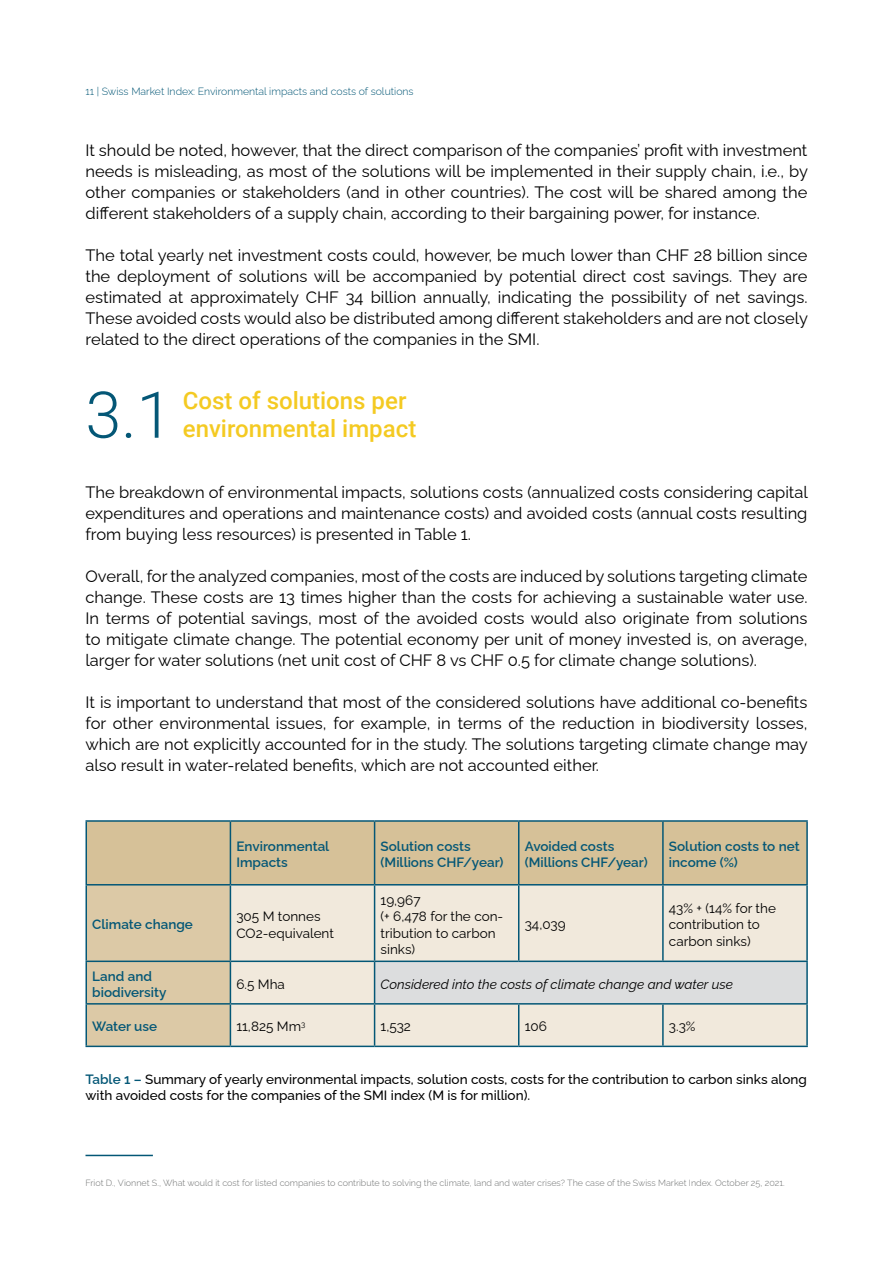
<style>
.page{position:relative;width:893px;height:1263px;background:#fff}
.page>*{position:absolute;margin:0;border:0;box-sizing:border-box;transform-origin:0 0}
.t1{font:300 64.5px "Roboto";color:#045776}
.t2{font:500 24px "Roboto";color:#f4ca22}
.t3{font:100 16.5px/21px "Raleway";color:#000;text-align:justify}
.t4{font:500 13.5px/16.2px "Raleway";color:#000}
.t5{font:600 13.5px/16.2px "Raleway";color:#045776}
.t6{font:100 13.5px/16.2px "Raleway";color:#000}
.t7{font:italic 100 13.5px "Raleway";color:#000}
.t8{font:100 10.5px "Raleway";color:#045776}
.t9{font:100 9px "Raleway";color:#707272}
.s1{font-weight:600;color:#045776}
</style>
<div class="page">
<div style="left:87px;top:822px;width:719px;height:62px;background:#d6c198"></div>
<div style="left:87px;top:885px;width:143px;height:160px;background:#dcc9a6"></div>
<div style="left:231px;top:885px;width:575px;height:160px;background:#f1e9dc"></div>
<div style="left:375px;top:961px;width:432px;height:43px;background:#dcddde"></div>
<hr style="left:86px;top:885px;width:1px;height:75px;background:#045776">
<hr style="left:230px;top:885px;width:1px;height:75px;background:#045776">
<hr style="left:374px;top:885px;width:1px;height:75px;background:#045776">
<hr style="left:518px;top:885px;width:1px;height:75px;background:#045776">
<hr style="left:662px;top:885px;width:2px;height:75px;background:#045776">
<hr style="left:806px;top:885px;width:2px;height:75px;background:#045776">
<hr style="left:86px;top:960px;width:144px;height:2px;background:#045776">
<hr style="left:86px;top:962px;width:1px;height:41px;background:#045776">
<hr style="left:230px;top:960px;width:145px;height:2px;background:#045776">
<hr style="left:230px;top:962px;width:1px;height:41px;background:#045776">
<hr style="left:375px;top:960px;width:144px;height:2px;background:#045776">
<hr style="left:374px;top:962px;width:1px;height:41px;background:#045776">
<hr style="left:519px;top:960px;width:144px;height:2px;background:#045776">
<hr style="left:663px;top:960px;width:145px;height:2px;background:#045776">
<hr style="left:806px;top:962px;width:2px;height:41px;background:#045776">
<hr style="left:86px;top:1003px;width:144px;height:1px;background:#045776">
<hr style="left:86px;top:1004px;width:1px;height:41px;background:#045776">
<hr style="left:230px;top:1003px;width:145px;height:1px;background:#045776">
<hr style="left:230px;top:1004px;width:1px;height:41px;background:#045776">
<hr style="left:375px;top:1003px;width:144px;height:1px;background:#045776">
<hr style="left:374px;top:1004px;width:1px;height:41px;background:#045776">
<hr style="left:519px;top:1003px;width:144px;height:1px;background:#045776">
<hr style="left:518px;top:1004px;width:1px;height:41px;background:#045776">
<hr style="left:663px;top:1003px;width:145px;height:1px;background:#045776">
<hr style="left:662px;top:1004px;width:2px;height:41px;background:#045776">
<hr style="left:806px;top:1004px;width:2px;height:41px;background:#045776">
<hr style="left:86px;top:1045px;width:144px;height:2px;background:#045776">
<hr style="left:230px;top:1045px;width:145px;height:2px;background:#045776">
<hr style="left:375px;top:1045px;width:144px;height:2px;background:#045776">
<hr style="left:519px;top:1045px;width:144px;height:2px;background:#045776">
<hr style="left:663px;top:1045px;width:145px;height:2px;background:#045776">
<hr style="left:86px;top:820px;width:144px;height:2px;background:#045776">
<hr style="left:86px;top:822px;width:1px;height:62px;background:#045776">
<hr style="left:230px;top:820px;width:145px;height:2px;background:#045776">
<hr style="left:230px;top:822px;width:1px;height:62px;background:#045776">
<hr style="left:375px;top:820px;width:144px;height:2px;background:#045776">
<hr style="left:374px;top:822px;width:1px;height:62px;background:#045776">
<hr style="left:519px;top:820px;width:144px;height:2px;background:#045776">
<hr style="left:518px;top:822px;width:1px;height:62px;background:#045776">
<hr style="left:663px;top:820px;width:145px;height:2px;background:#045776">
<hr style="left:662px;top:822px;width:2px;height:62px;background:#045776">
<hr style="left:806px;top:822px;width:2px;height:62px;background:#045776">
<hr style="left:86px;top:884px;width:144px;height:1px;background:#045776">
<hr style="left:230px;top:884px;width:145px;height:1px;background:#045776">
<hr style="left:375px;top:884px;width:144px;height:1px;background:#045776">
<hr style="left:519px;top:884px;width:144px;height:1px;background:#045776">
<hr style="left:663px;top:884px;width:145px;height:1px;background:#045776">
<hr style="left:86px;top:1155px;width:67px;height:1px;background:#045776">
<p class="t8" style="left:86px;top:83px;width:330px">11 | Swiss Market Index: Environmental impacts and costs of solutions</p>
<p class="t3" style="left:86px;top:138px;width:724px">It should be noted, however, that the direct comparison of the companies’ profit with investment needs is misleading, as most of the solutions will be implemented in their supply chain, i.e., by other companies or stakeholders (and in other countries). The cost will be shared among the different stakeholders of a supply chain, according to their bargaining power, for instance.</p>
<p class="t3" style="left:86px;top:243px;width:724px">The total yearly net investment costs could, however, be much lower than CHF 28 billion since the deployment of solutions will be accompanied by potential direct cost savings. They are estimated at approximately CHF 34 billion annually, indicating the possibility of net savings.<br>These avoided costs would also be distributed among different stakeholders and are not closely related to the direct operations of the companies in the SMI.</p>
<p class="t1" style="left:86px;top:370px;width:88px">3.1</p>
<p class="t2" style="left:183px;top:383px;width:225px">Cost of solutions per</p>
<p class="t2" style="left:183px;top:412px;width:235px">environmental impact</p>
<p class="t3" style="left:86px;top:480px;width:724px">The breakdown of environmental impacts, solutions costs (annualized costs considering capital expenditures and operations and maintenance costs) and avoided costs (annual costs resulting from buying less resources) is presented in Table 1.</p>
<p class="t3" style="left:86px;top:564px;width:723px">Overall, for the analyzed companies, most of the costs are induced by solutions targeting climate change. These costs are 13 times higher than the costs for achieving a sustainable water use.<br>In terms of potential savings, most of the avoided costs would also originate from solutions to mitigate climate change. The potential economy per unit of money invested is, on average, larger for water solutions (net unit cost of CHF 8 vs CHF 0.5 for climate change solutions).</p>
<p class="t3" style="left:86px;top:690px;width:724px">It is important to understand that most of the considered solutions have additional co-benefits for other environmental issues, for example, in terms of the reduction in biodiversity losses, which are not explicitly accounted for in the study. The solutions targeting climate change may also result in water-related benefits, which are not accounted either.</p>
<p class="t5" style="left:92px;top:915px;width:102px">Climate change</p>
<p class="t5" style="left:92px;top:966px;width:61px">Land and</p>
<p class="t5" style="left:92px;top:983px;width:76px">biodiversity</p>
<p class="t5" style="left:236px;top:837px;width:94px">Environmental</p>
<p class="t5" style="left:236px;top:853px;width:53px">Impacts</p>
<p class="t6" style="left:236px;top:907px;width:86px">305 M tonnes</p>
<p class="t6" style="left:236px;top:923px;width:99px">CO2-equivalent</p>
<p class="t5" style="left:381px;top:837px;width:92px">Solution costs</p>
<p class="t5" style="left:381px;top:853px;width:124px">(Millions CHF/year)</p>
<p class="t5" style="left:525px;top:837px;width:91px">Avoided costs</p>
<p class="t5" style="left:525px;top:853px;width:124px">(Millions CHF/year)</p>
<p class="t6" style="left:381px;top:891px;width:42px">19,967</p>
<p class="t6" style="left:381px;top:907px;width:124px">(+ 6,478 for the con&shy;tribution to carbon sinks)</p>
<p class="t6" style="left:525px;top:915px;width:42px">34,039</p>
<p class="t5" style="left:669px;top:837px;width:132px">Solution costs to net income (%)</p>
<p class="t6" style="left:669px;top:899px;width:109px">43% + (14% for the contribution to</p>
<p class="t6" style="left:669px;top:931px;width:83px">carbon sinks)</p>
<p class="t6" style="left:236px;top:974px;width:50px">6.5 Mha</p>
<p class="t7" style="left:381px;top:973px;width:354px">Considered into the costs of climate change and water use</p>
<p class="t5" style="left:92px;top:1017px;width:66px">Water use</p>
<p class="t6" style="left:236px;top:1017px;width:70px">11,825 Mm<sup>3</sup></p>
<p class="t6" style="left:381px;top:1017px;width:32px">1,532</p>
<p class="t6" style="left:525px;top:1017px;width:24px">106</p>
<p class="t6" style="left:669px;top:1017px;width:28px">3.3%</p>
<p class="t4" style="left:86px;top:1069px;width:723px"><span class="s1">Table 1 –</span> Summary of yearly environmental impacts, solution costs, costs for the contribution to carbon sinks along with avoided costs for the companies of the SMI index (M is for million).</p>
<p class="t9" style="left:86px;top:1175px;width:701px">Friot D., Vionnet S., What would it cost for listed companies to contribute to solving the climate, land and water crises? The case of the Swiss Market Index. October 25, 2021.</p>
</div>
